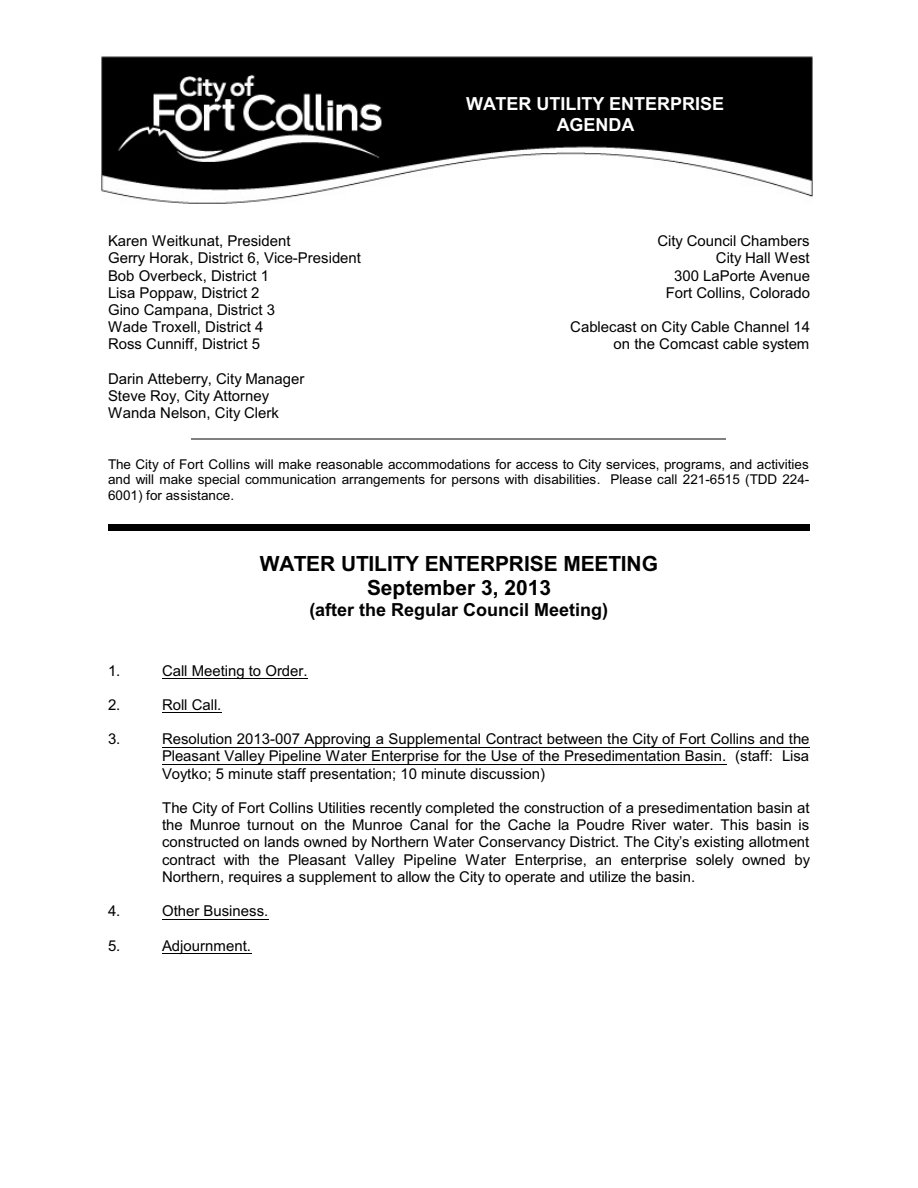
<style>
.page{position:relative;width:918px;height:1188px;background:#fff}
.page>*{position:absolute;margin:0;border:0;box-sizing:border-box;transform-origin:0 0}
.t1{font:700 21px/24.2px "Arial";color:#000;text-align:center}
.t2{font:700 18px "Arial";color:#000}
.t3{font:700 18px/20.7px "Arial";color:#fff;text-align:center}
.t4{font:15px/17.2px "Arial";color:#000}
.t5{font:13.5px/15.6px "Arial";color:#000;text-align:justify}
</style>
<div class="page">
<img style="left:101px;top:56px;width:711px;height:148px">
<hr style="left:162px;top:678px;width:146px;height:1px;background:#000">
<hr style="left:162px;top:712px;width:59px;height:1px;background:#000">
<hr style="left:162px;top:747px;width:648px;height:1px;background:#000">
<hr style="left:162px;top:764px;width:565px;height:1px;background:#000">
<hr style="left:162px;top:919px;width:106px;height:1px;background:#000">
<hr style="left:162px;top:953px;width:89px;height:1px;background:#000">
<hr style="left:192px;top:438px;width:534px;height:2px;background:#808080">
<div style="left:108px;top:525px;width:702px;height:6px;background:#000"></div>
<p class="t3" style="left:466px;top:95px;width:260px">WATER UTILITY ENTERPRISE<br>AGENDA</p>
<p class="t4" style="left:108px;top:234px;width:184px">Karen Weitkunat, President</p>
<p class="t4" style="left:658px;top:234px;width:154px">City Council Chambers</p>
<p class="t4" style="left:108px;top:251px;width:255px">Gerry Horak, District 6, Vice-President</p>
<p class="t4" style="left:716px;top:251px;width:95px">City Hall West</p>
<p class="t4" style="left:108px;top:268px;width:163px">Bob Overbeck, District 1</p>
<p class="t4" style="left:674px;top:268px;width:137px">300 LaPorte Avenue</p>
<p class="t4" style="left:108px;top:285px;width:153px">Lisa Poppaw, District 2</p>
<p class="t4" style="left:666px;top:285px;width:146px">Fort Collins, Colorado</p>
<p class="t4" style="left:108px;top:303px;width:169px">Gino Campana, District 3<br>Wade Troxell, District 4</p>
<p class="t4" style="left:570px;top:320px;width:241px">Cablecast on City Cable Channel 14</p>
<p class="t4" style="left:108px;top:337px;width:154px">Ross Cunniff, District 5</p>
<p class="t4" style="left:614px;top:337px;width:197px">on the Comcast cable system</p>
<p class="t4" style="left:108px;top:371px;width:198px">Darin Atteberry, City Manager<br>Steve Roy, City Attorney<br>Wanda Nelson, City Clerk</p>
<p class="t5" style="left:108px;top:457px;width:703px">The City of Fort Collins will make reasonable accommodations for access to City services, programs, and activities and will make special communication arrangements for persons with disabilities. Please call 221-6515 (TDD 224- 6001) for assistance.</p>
<p class="t1" style="left:260px;top:553px;width:400px">WATER UTILITY ENTERPRISE MEETING<br>September 3, 2013</p>
<p class="t2" style="left:309px;top:603px;width:300px">(after the Regular Council Meeting)</p>
<p class="t4" style="left:108px;top:663px;width:14px">1.</p>
<p class="t4" style="left:162px;top:663px;width:147px">Call Meeting to Order.</p>
<p class="t4" style="left:108px;top:697px;width:14px">2.</p>
<p class="t4" style="left:162px;top:697px;width:61px">Roll Call.</p>
<p class="t4" style="left:108px;top:732px;width:14px">3.</p>
<p class="t4" style="left:162px;top:732px;width:649px;text-align:justify">Resolution 2013-007 Approving a Supplemental Contract between the City of Fort Collins and the Pleasant Valley Pipeline Water Enterprise for the Use of the Presedimentation Basin. (staff: Lisa Voytko; 5 minute staff presentation; 10 minute discussion)</p>
<p class="t4" style="left:162px;top:801px;width:650px;text-align:justify">The City of Fort Collins Utilities recently completed the construction of a presedimentation basin at the Munroe turnout on the Munroe Canal for the Cache la Poudre River water. This basin is constructed on lands owned by Northern Water Conservancy District. The City’s existing allotment contract with the Pleasant Valley Pipeline Water Enterprise, an enterprise solely owned by Northern, requires a supplement to allow the City to operate and utilize the basin.</p>
<p class="t4" style="left:108px;top:904px;width:14px">4.</p>
<p class="t4" style="left:162px;top:904px;width:108px">Other Business.</p>
<p class="t4" style="left:108px;top:938px;width:14px">5.</p>
<p class="t4" style="left:162px;top:938px;width:90px">Adjournment.</p>
</div>
